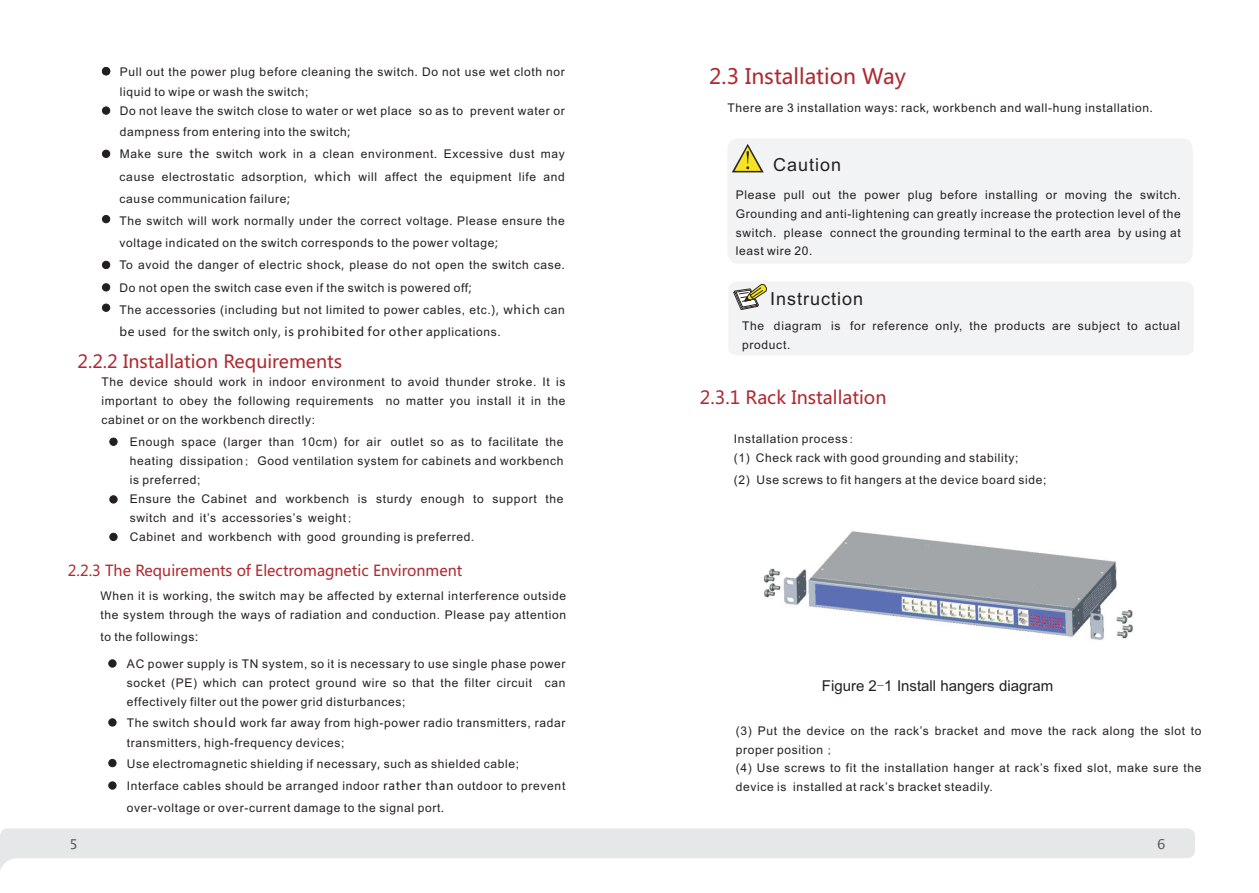
<style>
.page{position:relative;width:1259px;height:893px;background:#fff}
.page>*{position:absolute;margin:0;border:0;box-sizing:border-box;transform-origin:0 0}
.t1{font:21px "Microsoft Ya Hei";color:#ae2930}
.t2{font:18px "Microsoft Ya Hei";color:#ae2930}
.t3{font:18px "Arial";letter-spacing:.055em;color:#231f20}
.t4{font:15px "Microsoft Ya Hei";color:#ae2930}
.t5{font:15px "Arial";color:#231f20}
.t6{font:13.5px "Lucida Sans Unicode";color:#57585a}
.t7{font:12px/22.2px "Arial";letter-spacing:.055em;color:#231f20}
.s1{font-family:"Microsoft Ya Hei"}
.s2{font-family:"Sim Sun"}
</style>
<div class="page">
<svg style="left:0;top:828px;width:1195px;height:42px;fill:#e6e7e9"></svg>
<div style="left:729px;top:282px;width:464px;height:73px;background:#f2f3f4"></div>
<div style="left:727px;top:138px;width:465px;height:126px;background:#f2f3f4;border-radius:11px"></div>
<svg style="left:732px;top:144px;width:31px;height:28px"></svg>
<div style="left:102px;top:67px;width:8px;height:8px;background:#231f20;border:1px solid #231f20;border-radius:50%"></div>
<div style="left:102px;top:107px;width:8px;height:7px;background:#231f20;border:1px solid #231f20;border-radius:50%"></div>
<div style="left:102px;top:150px;width:8px;height:8px;background:#231f20;border:1px solid #231f20;border-radius:50%"></div>
<div style="left:102px;top:215px;width:8px;height:8px;background:#231f20;border:1px solid #231f20;border-radius:50%"></div>
<div style="left:102px;top:261px;width:8px;height:8px;background:#231f20;border:1px solid #231f20;border-radius:50%"></div>
<div style="left:102px;top:284px;width:8px;height:7px;background:#231f20;border:1px solid #231f20;border-radius:50%"></div>
<div style="left:110px;top:438px;width:7px;height:8px;background:#231f20;border:1px solid #231f20;border-radius:50%"></div>
<div style="left:110px;top:496px;width:7px;height:7px;background:#231f20;border:1px solid #231f20;border-radius:50%"></div>
<div style="left:110px;top:533px;width:7px;height:8px;background:#231f20;border:1px solid #231f20;border-radius:50%"></div>
<div style="left:109px;top:660px;width:7px;height:7px;background:#231f20;border:1px solid #231f20;border-radius:50%"></div>
<div style="left:109px;top:719px;width:7px;height:7px;background:#231f20;border:1px solid #231f20;border-radius:50%"></div>
<div style="left:109px;top:759px;width:7px;height:8px;background:#231f20;border:1px solid #231f20;border-radius:50%"></div>
<div style="left:109px;top:782px;width:7px;height:7px;background:#231f20;border:1px solid #231f20;border-radius:50%"></div>
<img style="left:763px;top:531px;width:370px;height:109px">
<div style="left:102px;top:304px;width:8px;height:8px;background:#231f20;border:1px solid #231f20;border-radius:50%"></div>
<p class="t7" style="left:120px;top:64px;width:447px;line-height:19.4px">Pull out the power plug before cleaning the switch<span class="s1">.</span> Do not use wet cloth nor liquid to wipe or wash the switch;<br>Do not leave the switch close to water or wet place so as to prevent water or</p>
<p class="t7" style="left:120px;top:122px;width:447px">dampness from entering into the switch<span class="s1">;<br></span>Make sure <span class="s1">the</span> switch work in a clean environment<span class="s1">.</span> Excessive dust may cause electrostatic adsorption<span class="s1">, which</span> will affect the equipment life and cause communication failure<span class="s1">;<br></span>The switch will work normally under the correct voltage<span class="s1">.</span> Please ensure the voltage indicated on the switch corresponds to the power voltage<span class="s1">;<br></span>To avoid the danger of electric shock<span class="s1">,</span> please do not open the switch case<span class="s1">.<br></span>Do not open the switch case even if the switch is powered off<span class="s1">;<br></span>The accessories (including but not limited to power cables, etc.<span class="s1">), which</span> can <span class="s1">be</span> used for the switch only<span class="s1">, is prohibited for other</span> applications.</p>
<p class="t7" style="left:101px;top:374px;width:465px;line-height:18.8px;text-align:justify">The device should work in indoor environment to avoid thunder stroke. It is important to obey the following requirements no matter you install it in the cabinet or on the workbench directly:</p>
<p class="t7" style="left:130px;top:434px;width:435px;line-height:18.9px">Enough space (larger than 10cm) for air outlet so as to facilitate the heating dissipation<span class="s2">;</span> Good ventilation system for cabinets and workbench is preferred;<br>Ensure the Cabinet and workbench is sturdy enough to support the switch and it’s accessories’s weight<span class="s2">;<br></span>Cabinet and workbench with good grounding is preferred<span class="s2">.</span></p>
<h2 class="t2" style="left:77px;top:353px;width:266px">2.2.2 Installation Requirements</h2>
<p class="t4" style="left:68px;top:564px;width:396px">2.2.3 The Requirements of Electromagnetic Environment</p>
<p class="t7" style="left:100px;top:587px;width:467px;line-height:18.9px">When it is working, the switch may be affected by external interference outside the system through the ways of radiation and conduction. Please pay attention</p>
<p class="t7" style="left:100px;top:626px;width:99px">to the followings<span class="s1">:</span></p>
<p class="t7" style="left:127px;top:655px;width:440px;line-height:18.9px;text-align:justify">AC power supply is TN system, so it is necessary to use single phase power socket (PE) which can protect ground wire so that the filter circuit can effectively filter out the power grid disturbances;</p>
<p class="t7" style="left:127px;top:714px;width:440px;line-height:19.6px">The switch <span class="s1">should</span> work far away from high-power radio transmitters, radar transmitters, high-frequency devices;</p>
<p class="t7" style="left:127px;top:754px;width:440px">Use electromagnetic shielding if necessary<span class="s1">,</span> such as shielded cable;<br>Interface cables should be arranged indoor <span class="s1">rather than</span> outdoor to prevent over-voltage or over-current damage to the signal port<span class="s1">.</span></p>
<h1 class="t1" style="left:709px;top:67px;width:198px">2.3 Installation Way</h1>
<p class="t7" style="left:727px;top:98px;width:427px">There are 3 installation ways<span class="s1">:</span> rack<span class="s1">,</span> workbench and wall-hung installation<span class="s1">.</span></p>
<h2 class="t3" style="left:773px;top:158px;width:70px">Caution</h2>
<p class="t7" style="left:736px;top:187px;width:446px;line-height:18.8px;text-align:justify">Please pull out the power plug before installing or moving the switch.<br>Grounding and anti-lightening can greatly increase the protection level of the switch. please connect the grounding terminal to the earth area by using at least wire 20.</p>
<h2 class="t3" style="left:770px;top:292px;width:95px">Instruction</h2>
<p class="t7" style="left:742px;top:318px;width:439px;line-height:18.8px">The diagram is for reference only, the products are subject to actual product.</p>
<h2 class="t2" style="left:700px;top:390px;width:188px">2.3.1 Rack Installation</h2>
<p class="t7" style="left:733px;top:431px;width:122px;line-height:18.8px">Installation process<span class="s2">: </span>(1)</p>
<p class="t7" style="left:733px;top:469px;width:314px">(2) Use screws to fit hangers at the device board side;</p>
<p class="t7" style="left:755px;top:448px;width:264px">Check rack with good grounding and stability;</p>
<p class="t5" style="left:822px;top:680px;width:233px">Figure 2<span class="s2">-</span>1 Install hangers diagram</p>
<p class="t7" style="left:736px;top:722px;width:467px;line-height:18.8px">(3) Put the device on the rack’s bracket and move the rack along the slot to proper position <span class="s2">;<br></span>(4) Use screws to fit the installation hanger at rack’s fixed slot, make sure the device is installed at rack’s bracket steadily.</p>
<p class="t6" style="left:69px;top:838px;width:10px">5</p>
<p class="t6" style="left:1157px;top:838px;width:10px">6</p>
</div>
